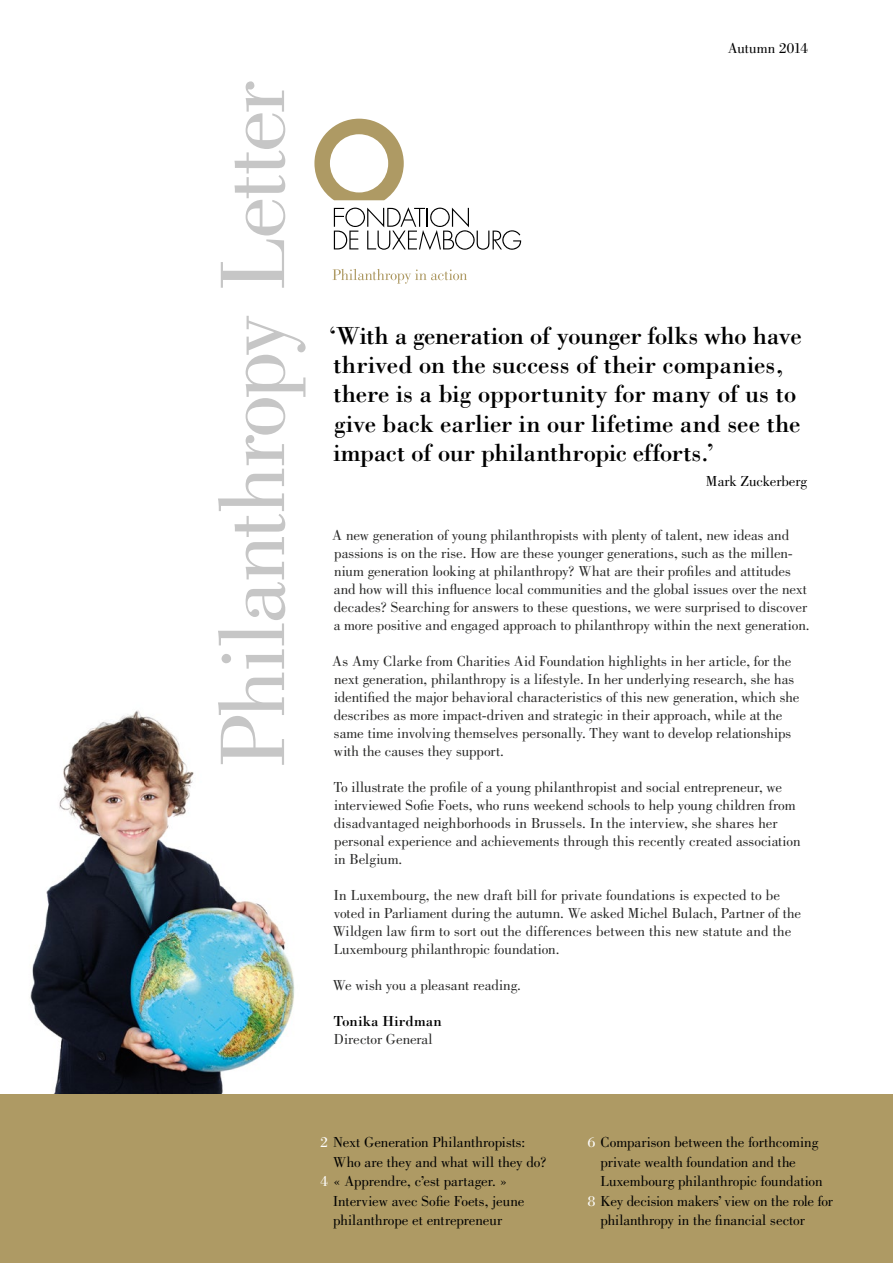
<style>
.page{position:relative;width:893px;height:1263px;background:#fff}
.page>*{position:absolute;margin:0;border:0;box-sizing:border-box;transform-origin:0 0}
.t1{font:25.5px/29.2px "Bodoni Std";letter-spacing:-.01em;color:#000}
.t2{font:15px/18px "Bodoni Std";color:#282827}
.t3{font:15px "Bodoni Std";letter-spacing:-.005em;color:#000}
.t4{font:15px "Bodoni Std";letter-spacing:.015em;color:#000}
.s1{color:#fff}
</style>
<div class="page">
<img style="left:30px;top:710px;width:265px;height:384px">
<div style="left:0;top:1094px;width:893px;height:169px;background:#ae9a64"></div>
<svg style="left:334px;top:207px;width:187px;height:43px"></svg>
<svg style="left:314px;top:119px;width:90px;height:81px"></svg>
<svg style="left:333px;top:269px;width:134px;height:15px"></svg>
<svg style="left:218px;top:81px;width:88px;height:684px"></svg>
<p class="t3" style="left:728px;top:39px;width:82px">Autumn 2014</p>
<h1 class="t1" style="left:328px;top:320px;width:475px">‘With a generation of younger folks who have thrived on the success of their companies, there is a big opportunity for many of us to give back earlier in our lifetime and see the impact of our philanthropic efforts.’</h1>
<p class="t3" style="left:706px;top:473px;width:103px">Mark Zuckerberg</p>
<p class="t2" style="left:332px;top:526px;width:479px">A new generation of young philanthropists with plenty of talent, new ideas and passions is on the rise. How are these younger generations, such as the millen&shy;nium generation looking at philanthropy? What are their profiles and attitudes and how will this influence local communities and the global issues over the next decades? Searching for answers to these questions, we were surprised to discover a more positive and engaged approach to philanthropy within the next generation.</p>
<p class="t2" style="left:332px;top:652px;width:469px">As Amy Clarke from Charities Aid Foundation highlights in her article, for the next generation, philanthropy is a lifestyle. In her underlying research, she has identified the major behavioral characteristics of this new generation, which she describes as more impact-driven and strategic in their approach, while at the same time involving themselves personally. They want to develop relationships with the causes they support.</p>
<p class="t2" style="left:334px;top:778px;width:468px">To illustrate the profile of a young philanthropist and social entrepreneur, we interviewed Sofie Foets, who runs weekend schools to help young children from disadvantaged neighborhoods in Brussels. In the interview, she shares her personal experience and achievements through this recently created association in Belgium.</p>
<p class="t2" style="left:333px;top:886px;width:470px">In Luxembourg, the new draft bill for private foundations is expected to be voted in Parliament during the autumn. We asked Michel Bulach, Partner of the Wildgen law firm to sort out the differences between this new statute and the Luxembourg philanthropic foundation.</p>
<p class="t2" style="left:333px;top:976px;width:190px">We wish you a pleasant reading.</p>
<p class="t4" style="left:333px;top:1012px;width:110px">Tonika Hirdman</p>
<p class="t2" style="left:334px;top:1030px;width:100px">Director General</p>
<p class="t3" style="left:320px;top:1134px;width:207px"><span class="s1">2</span> Next Generation Philanthropists:</p>
<p class="t3" style="left:333px;top:1153px;width:215px">Who are they and what will they do?</p>
<p class="t3" style="left:320px;top:1173px;width:188px"><span class="s1">4</span> « Apprendre, c’est partager. »</p>
<p class="t3" style="left:333px;top:1192px;width:193px">Interview avec Sofie Foets, jeune</p>
<p class="t3" style="left:333px;top:1212px;width:170px">philanthrope et entrepreneur</p>
<p class="t3" style="left:588px;top:1134px;width:232px"><span class="s1">6</span> Comparison between the forthcoming</p>
<p class="t3" style="left:601px;top:1153px;width:197px">private wealth foundation and the</p>
<p class="t3" style="left:601px;top:1173px;width:223px">Luxembourg philanthropic foundation</p>
<p class="t3" style="left:588px;top:1192px;width:246px"><span class="s1">8</span> Key decision makers’ view on the role for</p>
<p class="t3" style="left:601px;top:1212px;width:206px">philanthropy in the financial sector</p>
</div>
